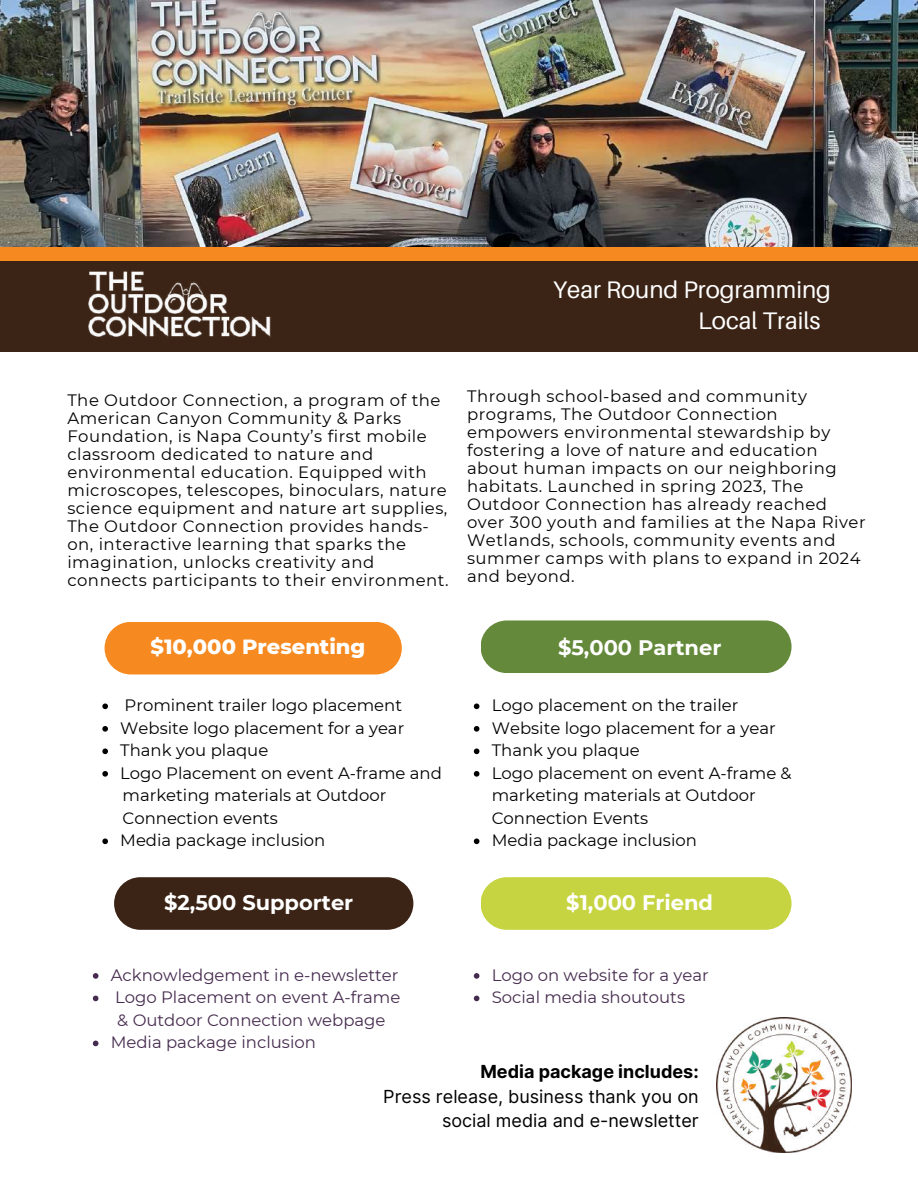
<style>
.page{position:relative;width:918px;height:1188px;background:#fff}
.page>*{position:absolute;margin:0;border:0;box-sizing:border-box;transform-origin:0 0}
.t1{font:24px/30.8px "Aileron";color:#fff}
.t2{font:700 21px "Montserrat";color:#fff}
.t3{font:800 21px "Montserrat";color:#fff}
.t4{font:18px/24.8px "Inter";color:#000;text-align:right}
.t5{font:700 18px "Inter";color:#000}
.t6{font:16.5px/18px "Montserrat";letter-spacing:.03em;color:#000}
.t7{font:16.5px/22.5px "Montserrat";color:#000}
.t8{font:16.5px/22.5px "Montserrat";color:#452b4e}
</style>
<div class="page">
<img style="left:0;top:0;width:918px;height:247px">
<div style="left:0;top:247px;width:918px;height:15px;background:#f6891f"></div>
<img style="left:716px;top:1018px;width:135px;height:135px">
<svg style="left:102px;top:704px;width:6px;height:5px"></svg>
<svg style="left:102px;top:726px;width:6px;height:6px"></svg>
<svg style="left:102px;top:749px;width:6px;height:5px"></svg>
<svg style="left:102px;top:771px;width:6px;height:6px"></svg>
<svg style="left:102px;top:839px;width:6px;height:5px"></svg>
<div style="left:105px;top:622px;width:297px;height:52px;background:#f6891f;border-radius:26px"></div>
<div style="left:114px;top:877px;width:299px;height:53px;background:#3b2416;border-radius:26px"></div>
<div style="left:481px;top:877px;width:310px;height:53px;background:#c6d441;border-radius:26px"></div>
<div style="left:0;top:262px;width:918px;height:90px;background:#3b2416"></div>
<img style="left:88px;top:271px;width:183px;height:66px">
<svg style="left:474px;top:704px;width:5px;height:5px"></svg>
<svg style="left:474px;top:726px;width:5px;height:6px"></svg>
<svg style="left:474px;top:749px;width:5px;height:5px"></svg>
<svg style="left:474px;top:771px;width:5px;height:6px"></svg>
<svg style="left:474px;top:839px;width:5px;height:5px"></svg>
<svg style="left:474px;top:973px;width:5px;height:6px"></svg>
<svg style="left:474px;top:996px;width:5px;height:5px"></svg>
<svg style="left:93px;top:973px;width:5px;height:6px"></svg>
<svg style="left:93px;top:996px;width:5px;height:5px"></svg>
<svg style="left:93px;top:1041px;width:5px;height:5px"></svg>
<div style="left:481px;top:620px;width:310px;height:53px;background:#65893b;border-radius:26px"></div>
<h1 class="t1" style="left:698px;top:274px;width:134px;text-indent:-145px">Year Round Programming<br>Local Trails</h1>
<p class="t6" style="left:67px;top:391px;width:383px">The Outdoor Connection, a program of the American Canyon Community &amp; Parks Foundation, is Napa County’s first mobile classroom dedicated to nature and environmental education. Equipped with microscopes, telescopes, binoculars, nature science equipment and nature art supplies, The Outdoor Connection provides hands&shy;on, interactive learning that sparks the imagination, unlocks creativity and connects participants to their environment.</p>
<p class="t6" style="left:467px;top:387px;width:400px">Through school-based and community programs, The Outdoor Connection empowers environmental stewardship by fostering a love of nature and education about human impacts on our neighboring habitats. Launched in spring 2023, The Outdoor Connection has already reached over 300 youth and families at the Napa River Wetlands, schools, community events and summer camps with plans to expand in 2024 and beyond.</p>
<p class="t3" style="left:151px;top:633px;width:216px">$10,000 Presenting</p>
<p class="t7" style="left:120px;top:694px;width:323px">Prominent trailer logo placement<br>Website logo placement for a year<br>Thank you plaque<br>Logo Placement on event A-frame and marketing materials at Outdoor<br>Connection events<br>Media package inclusion</p>
<p class="t2" style="left:164px;top:890px;width:191px">$2,500 Supporter</p>
<p class="t8" style="left:111px;top:964px;width:289px">Acknowledgement in e-newsletter</p>
<p class="t8" style="left:115px;top:986px;width:287px">Logo Placement on event A-frame</p>
<p class="t8" style="left:117px;top:1009px;width:270px">&amp; Outdoor Connection webpage</p>
<p class="t8" style="left:111px;top:1031px;width:207px">Media package inclusion</p>
<p class="t2" style="left:558px;top:635px;width:165px">$5,000 Partner</p>
<p class="t7" style="left:492px;top:694px;width:301px">Logo placement on the trailer<br>Website logo placement for a year<br>Thank you plaque<br>Logo placement on event A-frame &amp; marketing materials at Outdoor<br>Connection Events<br>Media package inclusion</p>
<p class="t2" style="left:566px;top:890px;width:148px">$1,000 Friend</p>
<p class="t8" style="left:492px;top:964px;width:219px">Logo on website for a year<br>Social media shoutouts</p>
<p class="t5" style="left:480px;top:1060px;width:220px">Media package includes:</p>
<p class="t4" style="left:383px;top:1084px;width:317px">Press release, business thank you on social media and e-newsletter</p>
</div>
